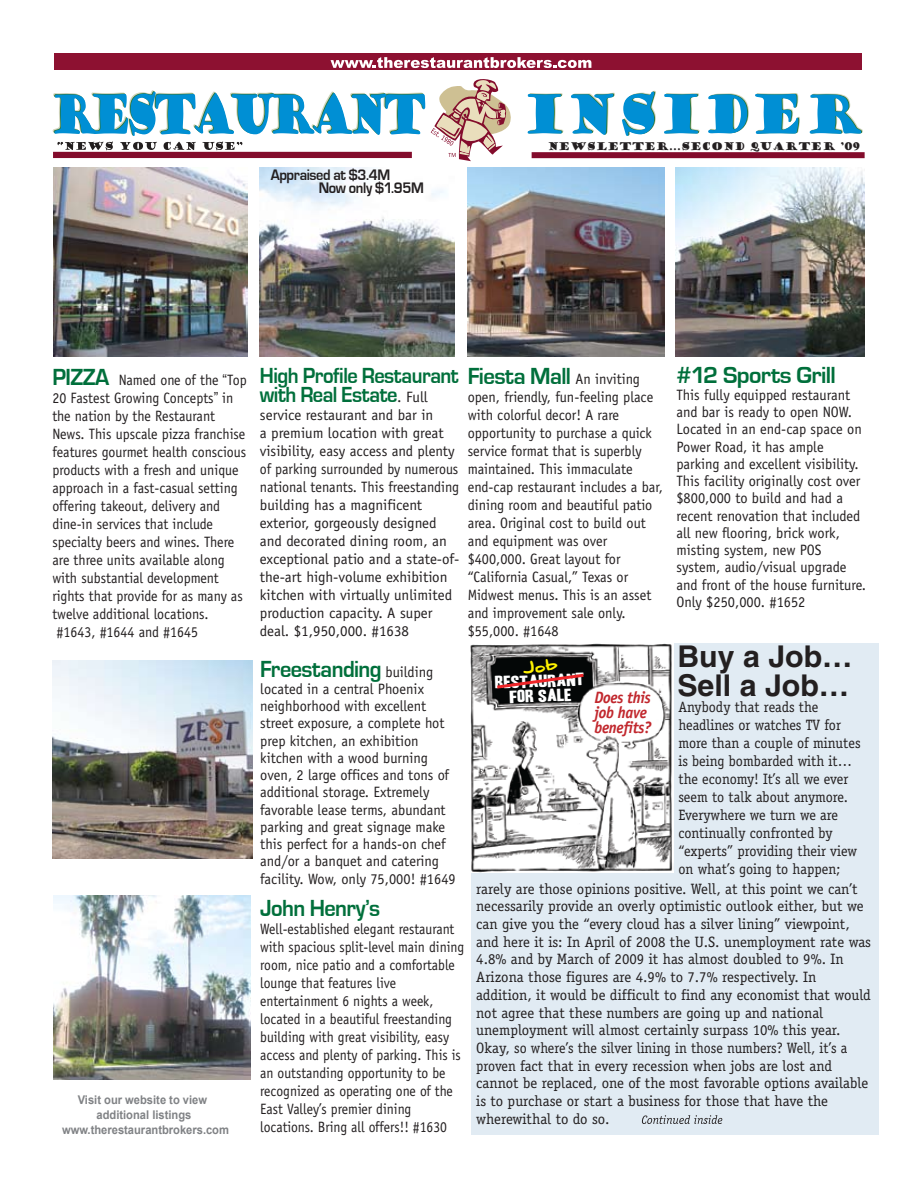
<style>
.page{position:relative;width:918px;height:1188px;background:#fff}
.page>*{position:absolute;margin:0;border:0;box-sizing:border-box;transform-origin:0 0}
.t1{font:700 30px/28.5px "Helvetica";color:#231f20}
.t2{font:700 24px "Eurostile T";letter-spacing:-.025em;color:#006f3b;scale:.93 1}
.t3{font:700 24px "Eurostile T";letter-spacing:-.025em;color:#006f3b}
.t4{font:700 22.5px/18.8px "Eurostile T";letter-spacing:-.025em;color:#006f3b;scale:.91 1}
.t5{font:italic 700 16.5px/15px "Officina Sans";letter-spacing:-.02em;color:#c1272d;scale:.93 1}
.t6{font:700 15.75px/13px "Eurostile T";letter-spacing:-.025em;color:#231f20;scale:.91 1}
.t7{font:15px/17.7px "Officina Serif";color:#231f20}
.t8{font:15px/17.2px "Officina Sans";color:#231f20;scale:.96 1}
.t9{font:15px/18px "Officina Sans";color:#231f20;scale:.93 1}
.t10{font:15px/18px "Officina Sans";color:#231f20;scale:.91 1}
.t11{font:15px/18px "Officina Sans";color:#231f20}
.t12{font:15px/18px "Officina Sans";color:#231f20;scale:.95 1}
.t13{font:15px/18px "Officina Serif";color:#231f20;scale:.95 1}
.t14{font:15px/14.9px "Headline One HPLHS";color:#fff;text-align:center;scale:1.51 1}
.t15{font:700 12px/15px "Arial";color:#808285;text-align:center;scale:.93 1}
.t16{font:10.5px "Goudy Stout";color:#231f20;scale:.92 1}
.s1{font-family:"Eurostile T";font-weight:700;font-size:24px;color:#006f3b}
.s2{font-family:"Arial"}
.s3{font-size:24px}
.s4{font-family:"Officina Sans";font-weight:400;font-size:15px;color:#231f20}
</style>
<div class="page">
<svg style="left:528px;top:93px;width:35px;height:41px"></svg>
<svg style="left:571px;top:93px;width:44px;height:42px"></svg>
<svg style="left:622px;top:91px;width:34px;height:45px"></svg>
<svg style="left:664px;top:93px;width:36px;height:41px"></svg>
<svg style="left:708px;top:93px;width:41px;height:41px"></svg>
<svg style="left:755px;top:93px;width:45px;height:41px"></svg>
<svg style="left:810px;top:93px;width:53px;height:41px"></svg>
<div style="left:53px;top:152px;width:359px;height:6px;background:#830c2c"></div>
<div style="left:532px;top:152px;width:333px;height:6px;background:#830c2c"></div>
<div style="left:54px;top:53px;width:808px;height:17px;background:#8d1131"></div>
<svg style="left:331px;top:57px;width:260px;height:11px"></svg>
<svg style="left:53px;top:90px;width:372px;height:60px"></svg>
<svg style="left:431px;top:79px;width:80px;height:82px"></svg>
<img style="left:675px;top:168px;width:189px;height:189px">
<img style="left:53px;top:167px;width:195px;height:189px">
<img style="left:468px;top:167px;width:196px;height:189px">
<img style="left:259px;top:167px;width:196px;height:189px">
<div style="left:471px;top:643px;width:407px;height:492px;background:#e1ebf3"></div>
<img style="left:470px;top:644px;width:204px;height:228px">
<svg style="left:642px;top:1115px;width:80px;height:9px"></svg>
<img style="left:52px;top:661px;width:200px;height:198px">
<img style="left:53px;top:895px;width:198px;height:185px">
<svg style="left:494px;top:658px;width:93px;height:32px;background:#180a0a"></svg>
<p class="t6" style="left:319px;top:169px;width:117px;text-indent:-48px">Appraised at $3.4M<br>Now only $1.95M</p>
<p class="t16" style="left:548px;top:139px;width:341px">NEWSLETTER...SECOND QUARTER ’09</p>
<p class="t9" style="left:52px;top:371px;width:210px"><span class="s1">PIZZA</span> Named one of the <span class="s2">“</span>Top<br>20 Fastest Growing Concepts<span class="s2">”</span> in the nation by the Restaurant<br>News. This upscale pizza franchise features gourmet health conscious products with a fresh and unique approach in a fast-casual setting offering takeout, delivery and dine-in services that include specialty beers and wines. There are three units available along with substantial development rights that provide for as many as twelve additional locations. #1643, #1644 and #1645</p>
<p class="t15" style="left:62px;top:1093px;width:181px">Visit our website to view additional listings www.therestaurantbrokers.com</p>
<p class="t4" style="left:260px;top:366px;width:419px">High Profile Restaurant <span class="s3">Fiesta Mall</span> <span class="s4">An inviting </span>with Real Estate<span class="s4">. Full</span></p>
<p class="t11" style="left:260px;top:406px;width:201px">service restaurant and bar in<br>a premium location with great visibility, easy access and plenty of parking surrounded by numerous national tenants. This freestanding building has a magnificent exterior, gorgeously designed and decorated dining room, an exceptional patio and a state-of&shy;the-art high-volume exhibition kitchen with virtually unlimited production capacity. A super deal. $1,950,000. #1638</p>
<p class="t12" style="left:468px;top:388px;width:207px">open, friendly, fun-feeling place with colorful decor! A rare opportunity to purchase a quick service format that is superbly maintained. This immaculate end-cap restaurant includes a bar, dining room and beautiful patio area. Original cost to build out and equipment was over $400,000. Great layout for “California Casual,” Texas or<br>Midwest menus. This is an asset and improvement sale only. $55,000. #1648</p>
<p class="t3" style="left:676px;top:362px;width:161px">#12 Sports Grill</p>
<p class="t8" style="left:676px;top:386px;width:199px">This fully equipped restaurant and bar is ready to open NOW.<br>Located in an end-cap space on<br>Power Road, it has ample parking and excellent visibility.<br>This facility originally cost over $800,000 to build and had a recent renovation that included all new flooring, brick work, misting system, new POS system, audio/visual upgrade and front of the house furniture.<br>Only $250,000. #1652</p>
<p class="t2" style="left:260px;top:655px;width:187px">Freestanding <span class="s4">building</span></p>
<p class="t8" style="left:260px;top:680px;width:205px">located in a central Phoenix neighborhood with excellent street exposure, a complete hot prep kitchen, an exhibition kitchen with a wood burning oven, 2 large offices and tons of additional storage. Extremely favorable lease terms, abundant parking and great signage make this perfect for a hands-on chef and/or a banquet and catering facility. Wow, only 75,000! #1649</p>
<p class="t2" style="left:260px;top:895px;width:130px">John Henry’s</p>
<p class="t10" style="left:260px;top:920px;width:226px">Well-established elegant restaurant with spacious split-level main dining room, nice patio and a comfortable lounge that features live entertainment 6 nights a week, located in a beautiful freestanding building with great visibility, easy access and plenty of parking. This is an outstanding opportunity to be recognized as operating one of the East Valley’s premier dining locations. Bring all offers!! #1630</p>
<p class="t14" style="left:495px;top:675px;width:61px;rotate:-2deg">Restaurant<br>For Sale</p>
<p class="t5" style="left:594px;top:690px;width:62px">Does this job have benefits?</p>
<p class="t1" style="left:677px;top:642px;width:177px">Buy a Job…<br>Sell a Job…</p>
<p class="t13" style="left:678px;top:698px;width:193px">Anybody that reads the headlines or watches TV for more than a couple of minutes is being bombarded with it… the economy! It’s all we ever seem to talk about anymore.<br>Everywhere we turn we are continually confronted by “experts” providing their view on what’s going to happen;</p>
<p class="t7" style="left:476px;top:880px;width:396px">rarely are those opinions positive. Well, at this point we can’t necessarily provide an overly optimistic outlook either, but we can give you the “every cloud has a silver lining” viewpoint, and here it is: In April of 2008 the U.S. unemployment rate was 4.8% and by March of 2009 it has almost doubled to 9%. In Arizona those figures are 4.9% to 7.7% respectively. In addition, it would be difficult to find any economist that would not agree that these numbers are going up and national unemployment will almost certainly surpass 10% this year.<br>Okay, so where’s the silver lining in those numbers? Well, it’s a proven fact that in every recession when jobs are lost and cannot be replaced, one of the most favorable options available is to purchase or start a business for those that have the wherewithal to do so.</p>
</div>
